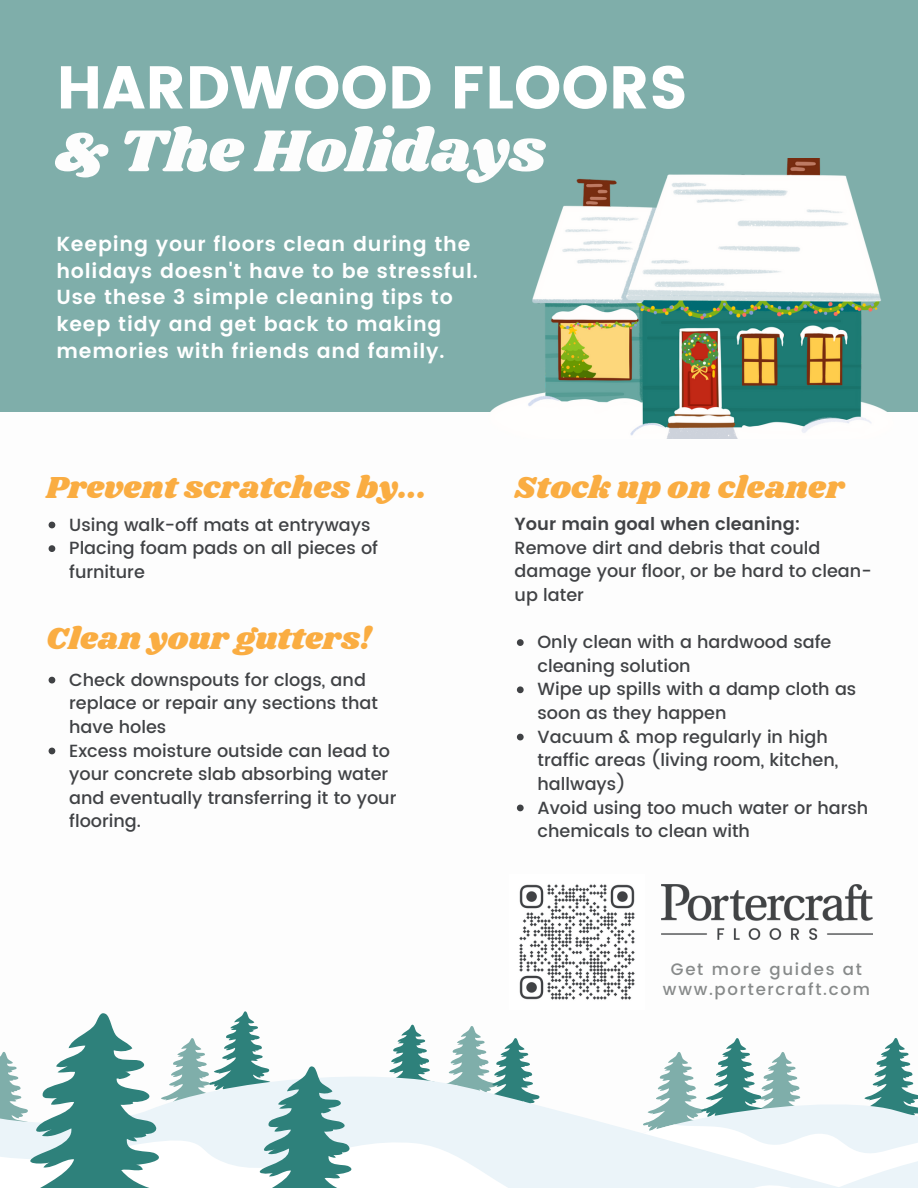
<style>
.page{position:relative;width:918px;height:1188px;background:#fff}
.page>*{position:absolute;margin:0;border:0;box-sizing:border-box;transform-origin:0 0}
.t1{font:61.2px "Shrikhand";color:#fdfdfd}
.t2{font:60.3px "Poppins";color:#fff}
.t3{font:31.5px "Shrikhand";letter-spacing:.005em;color:#faad42}
.t4{font:600 20.4px/26.7px "Poppins";letter-spacing:.04em;color:#fff}
.t5{font:500 17.55px/23.7px "Poppins";color:#404245}
.t6{font:600 17.55px "Poppins";color:#404245}
.t7{font:500 16.5px "Poppins";letter-spacing:.1em;color:#878a8a}
</style>
<div class="page">
<div style="left:0;top:0;width:918px;height:412px;background:#7faeaa"></div>
<svg style="left:0;top:1011px;width:918px;height:177px"></svg>
<img style="left:490px;top:158px;width:397px;height:281px">
<img style="left:519px;top:884px;width:116px;height:116px">
<img style="left:662px;top:884px;width:210px;height:55px">
<svg style="left:49px;top:522px;width:6px;height:6px"></svg>
<svg style="left:49px;top:545px;width:6px;height:7px"></svg>
<svg style="left:517px;top:639px;width:7px;height:7px"></svg>
<svg style="left:517px;top:686px;width:7px;height:7px"></svg>
<svg style="left:517px;top:734px;width:7px;height:6px"></svg>
<svg style="left:517px;top:805px;width:7px;height:6px"></svg>
<svg style="left:49px;top:677px;width:6px;height:6px"></svg>
<svg style="left:49px;top:748px;width:6px;height:6px"></svg>
<h2 class="t2" style="left:56px;top:52px;width:633px">HARDWOOD FLOORS</h2>
<h1 class="t1" style="left:56px;top:108px;width:491px">&amp; The Holidays</h1>
<p class="t4" style="left:56px;top:231px;width:423px">Keeping your floors clean during the holidays doesn't have to be stressful.<br>Use these 3 simple cleaning tips to keep tidy and get back to making memories with friends and family.</p>
<h3 class="t3" style="left:46px;top:466px;width:382px">Prevent scratches by...</h3>
<p class="t5" style="left:69px;top:513px;width:310px">Using walk-off mats at entryways<br>Placing foam pads on all pieces of furniture</p>
<h3 class="t3" style="left:46px;top:617px;width:327px">Clean your gutters!</h3>
<p class="t5" style="left:69px;top:668px;width:329px">Check downspouts for clogs, and replace or repair any sections that have holes<br>Excess moisture outside can lead to your concrete slab absorbing water and eventually transferring it to your flooring.</p>
<h3 class="t3" style="left:515px;top:466px;width:331px">Stock up on cleaner</h3>
<p class="t6" style="left:515px;top:514px;width:287px">Your main goal when cleaning:</p>
<p class="t5" style="left:515px;top:536px;width:358px">Remove dirt and debris that could damage your floor, or be hard to clean&shy;up later</p>
<p class="t5" style="left:538px;top:630px;width:332px">Only clean with a hardwood safe cleaning solution<br>Wipe up spills with a damp cloth as soon as they happen<br>Vacuum &amp; mop regularly in high traffic areas (living room, kitchen, hallways)<br>Avoid using too much water or harsh chemicals to clean with</p>
<p class="t7" style="left:671px;top:959px;width:193px">Get more guides at</p>
<p class="t7" style="left:663px;top:979px;width:208px">www.portercraft.com</p>
</div>
